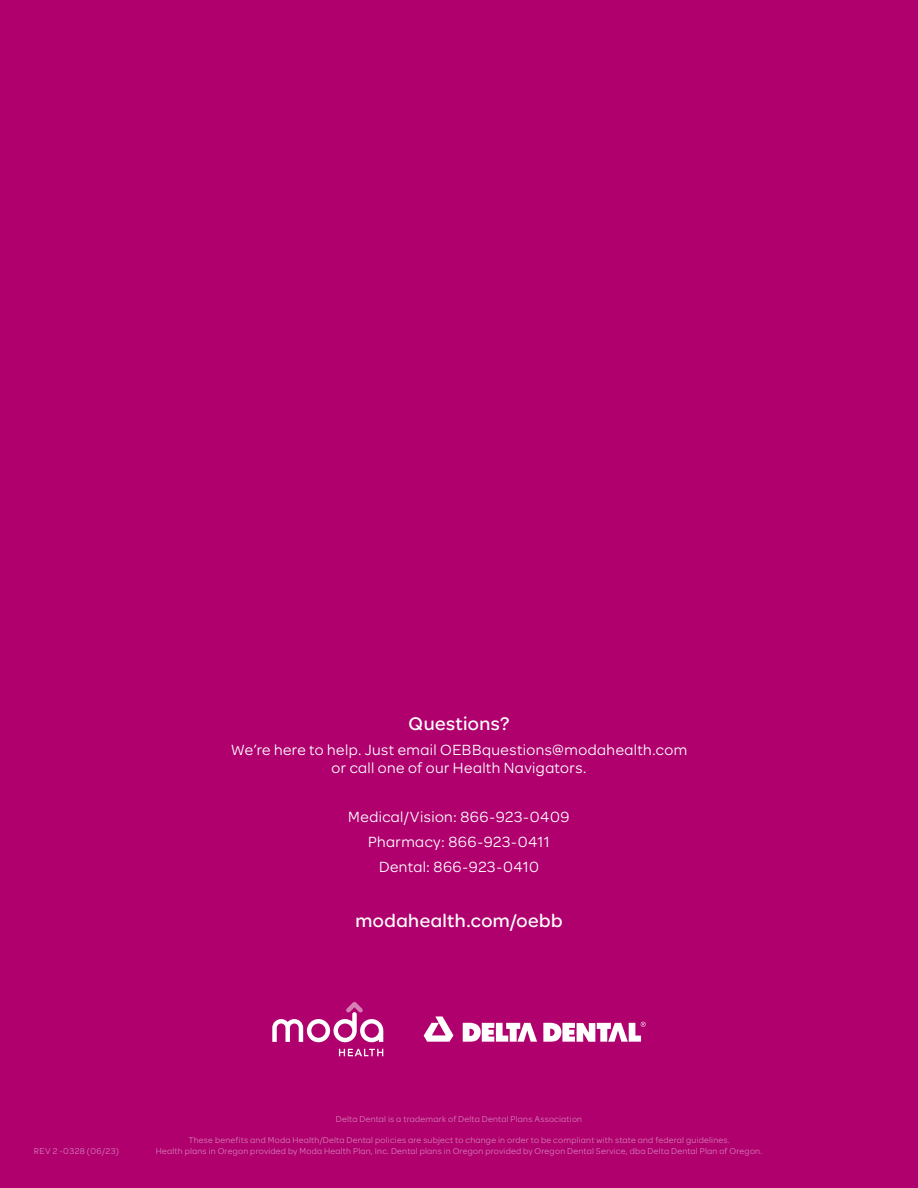
<style>
.page{position:relative;width:918px;height:1188px;background:#af006e}
.page>*{position:absolute;margin:0;border:0;box-sizing:border-box;transform-origin:0 0}
.t1{font:500 19.5px "Omnes Moda";letter-spacing:.025em;color:#fff}
.t2{font:15.75px/24.8px "Omnes Moda";letter-spacing:.03em;color:#fff;text-align:center}
.t3{font:9px/10.5px "Omnes Moda";letter-spacing:.025em;color:#d780b6;text-align:center}
.t4{font:9px "Omnes Moda";letter-spacing:.055em;color:#d780b6}
</style>
<div class="page">
<svg style="left:339px;top:1049px;width:44px;height:7px"></svg>
<svg style="left:272px;top:1002px;width:111px;height:40px"></svg>
<svg style="left:424px;top:1016px;width:29px;height:26px"></svg>
<svg style="left:463px;top:1023px;width:74px;height:19px"></svg>
<svg style="left:543px;top:1022px;width:103px;height:20px"></svg>
<h1 class="t1" style="left:409px;top:710px;width:102px">Questions?</h1>
<h2 class="t2" style="left:231px;top:740px;width:458px;line-height:18px">We’re here to help. Just email OEBBquestions@modahealth.com or call one of our Health Navigators.</h2>
<h2 class="t2" style="left:348px;top:804px;width:223px">Medical/Vision: 866-923-0409<br>Pharmacy: 866-923-0411<br>Dental: 866-923-0410</h2>
<h1 class="t1" style="left:356px;top:907px;width:208px">modahealth.com/oebb</h1>
<p class="t4" style="left:34px;top:1145px;width:87px">REV 2 -0328 (06/23)</p>
<p class="t3" style="left:336px;top:1114px;width:248px">Delta Dental is a trademark of Delta Dental Plans Association</p>
<p class="t3" style="left:156px;top:1135px;width:608px">These benefits and Moda Health/Delta Dental policies are subject to change in order to be compliant with state and federal guidelines.<br>Health plans in Oregon provided by Moda Health Plan, Inc. Dental plans in Oregon provided by Oregon Dental Service, dba Delta Dental Plan of Oregon.</p>
</div>
